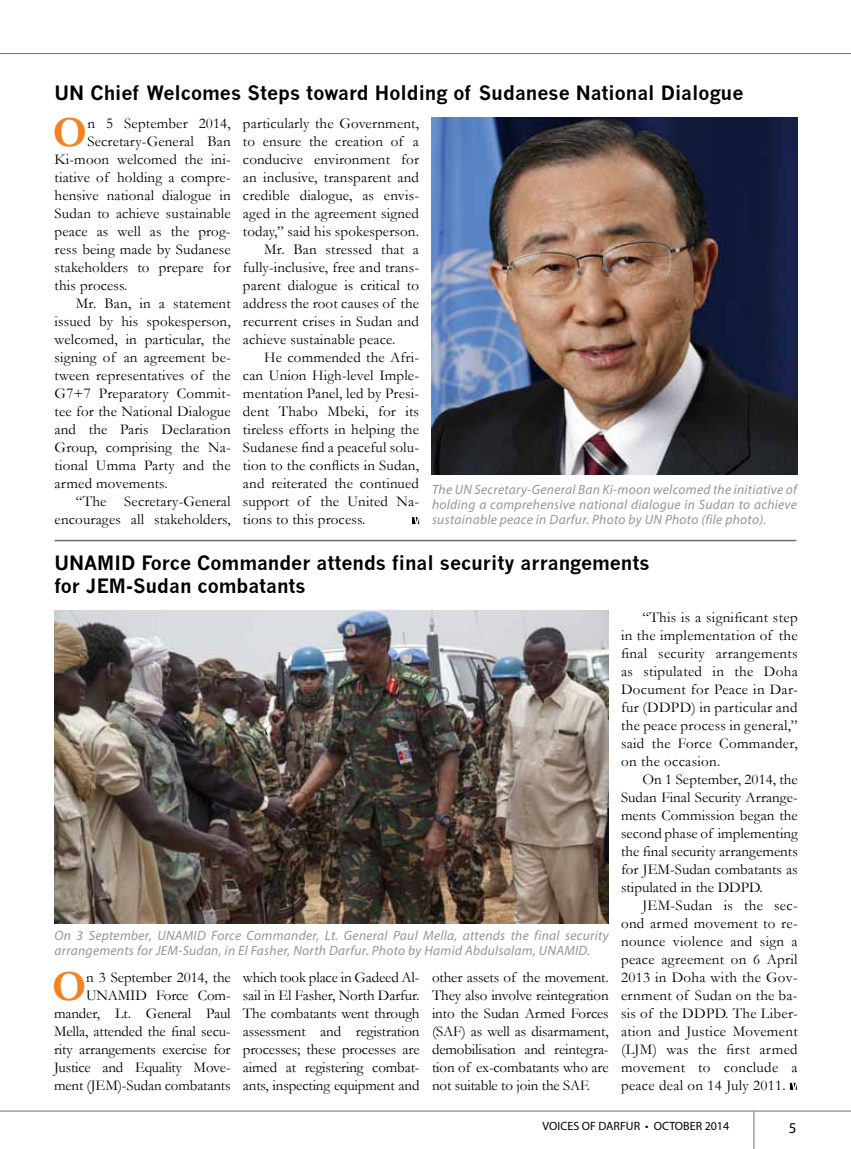
<style>
.page{position:relative;width:851px;height:1149px;background:#fff}
.page>*{position:absolute;margin:0;border:0;box-sizing:border-box;transform-origin:0 0}
.t1{font:700 43.35px "Garamond";color:#f58220}
.t2{font:700 19.35px/23.1px "News Gothic";color:#000}
.t3{font:15px/18px "Garamond";letter-spacing:.01em;color:#000;text-align:justify}
.t4{font:15px/18px "Garamond";letter-spacing:-.01em;color:#000;text-align:right}
.t5{font:15px "Myriad Pro";color:#000}
.t6{font:italic 13.5px/14.9px "Myriad Pro";letter-spacing:.02em;color:#939598;text-align:justify}
.t7{font:12px "Myriad Pro";color:#000}
</style>
<div class="page">
<hr style="left:0;top:1110px;width:850px;height:1px;background:#6d6e71">
<hr style="left:753px;top:1111px;width:1px;height:37px;background:#6d6e71">
<hr style="left:0;top:53px;width:850px;height:1px;background:#6d6e71">
<hr style="left:54px;top:539px;width:742px;height:2px;background:#6d6e71">
<svg style="left:412px;top:517px;width:7px;height:7px"></svg>
<svg style="left:789px;top:1082px;width:7px;height:7px"></svg>
<img style="left:431px;top:118px;width:365px;height:356px">
<img style="left:54px;top:610px;width:554px;height:313px">
<p class="t2" style="left:55px;top:81px;width:690px">UN Chief Welcomes Steps toward Holding of Sudanese National Dialogue</p>
<h1 class="t1" style="left:53px;top:106px;width:36px">O</h1>
<p class="t3" style="left:87px;top:114px;width:145px">n 5 September 2014,</p>
<p class="t3" style="left:87px;top:132px;width:145px">Secretary-General Ban</p>
<p class="t3" style="left:55px;top:150px;width:177px">Ki-moon welcomed the ini-</p>
<p class="t3" style="left:55px;top:168px;width:178px">tiative of holding a compre-</p>
<p class="t3" style="left:55px;top:186px;width:177px">hensive national dialogue in</p>
<p class="t3" style="left:55px;top:204px;width:177px">Sudan to achieve sustainable</p>
<p class="t3" style="left:55px;top:222px;width:177px">peace as well as the prog-</p>
<p class="t3" style="left:55px;top:240px;width:178px">ress being made by Sudanese</p>
<p class="t3" style="left:55px;top:258px;width:177px">stakeholders to prepare for</p>
<p class="t3" style="left:55px;top:276px;width:74px">this process.</p>
<p class="t3" style="left:76px;top:294px;width:156px">Mr. Ban, in a statement</p>
<p class="t3" style="left:55px;top:312px;width:178px">issued by his spokesperson,</p>
<p class="t3" style="left:55px;top:330px;width:178px">welcomed, in particular, the</p>
<p class="t3" style="left:55px;top:348px;width:178px">signing of an agreement be-</p>
<p class="t3" style="left:55px;top:366px;width:177px">tween representatives of the</p>
<p class="t3" style="left:55px;top:384px;width:178px">G7+7 Preparatory Commit-</p>
<p class="t3" style="left:55px;top:402px;width:177px">tee for the National Dialogue</p>
<p class="t3" style="left:55px;top:420px;width:177px">and the Paris Declaration</p>
<p class="t3" style="left:55px;top:438px;width:177px">Group, comprising the Na-</p>
<p class="t3" style="left:55px;top:456px;width:177px">tional Umma Party and the</p>
<p class="t3" style="left:55px;top:474px;width:114px">armed movements.</p>
<p class="t3" style="left:76px;top:492px;width:156px">“The Secretary-General</p>
<p class="t3" style="left:55px;top:510px;width:177px">encourages all stakeholders,</p>
<p class="t3" style="left:243px;top:114px;width:177px">particularly the Government,</p>
<p class="t3" style="left:243px;top:132px;width:177px">to ensure the creation of a</p>
<p class="t3" style="left:243px;top:150px;width:177px">conducive environment for</p>
<p class="t3" style="left:243px;top:168px;width:177px">an inclusive, transparent and</p>
<p class="t3" style="left:243px;top:186px;width:177px">credible dialogue, as envis-</p>
<p class="t3" style="left:243px;top:204px;width:177px">aged in the agreement signed</p>
<p class="t3" style="left:243px;top:222px;width:177px">today,” said his spokesperson.</p>
<p class="t3" style="left:264px;top:240px;width:156px">Mr. Ban stressed that a</p>
<p class="t3" style="left:243px;top:258px;width:177px">fully-inclusive, free and trans-</p>
<p class="t3" style="left:243px;top:276px;width:177px">parent dialogue is critical to</p>
<p class="t3" style="left:243px;top:294px;width:177px">address the root causes of the</p>
<p class="t3" style="left:243px;top:312px;width:177px">recurrent crises in Sudan and</p>
<p class="t3" style="left:243px;top:330px;width:154px">achieve sustainable peace.</p>
<p class="t3" style="left:264px;top:348px;width:156px">He commended the Afri-</p>
<p class="t3" style="left:243px;top:366px;width:178px">can Union High-level Imple-</p>
<p class="t3" style="left:243px;top:384px;width:177px">mentation Panel, led by Presi-</p>
<p class="t3" style="left:243px;top:402px;width:177px">dent Thabo Mbeki, for its</p>
<p class="t3" style="left:243px;top:420px;width:177px">tireless efforts in helping the</p>
<p class="t3" style="left:243px;top:438px;width:177px">Sudanese find a peaceful solu-</p>
<p class="t3" style="left:243px;top:456px;width:177px">tion to the conflicts in Sudan,</p>
<p class="t3" style="left:243px;top:474px;width:177px">and reiterated the continued</p>
<p class="t3" style="left:243px;top:492px;width:177px">support of the United Na-</p>
<p class="t3" style="left:243px;top:510px;width:124px">tions to this process.</p>
<p class="t6" style="left:432px;top:481px;width:366px">The UN Secretary-General Ban Ki-moon welcomed the initiative of holding a comprehensive national dialogue in Sudan to achieve sustainable peace in Darfur. Photo by UN Photo (file photo).</p>
<p class="t2" style="left:55px;top:550px;width:596px">UNAMID Force Commander attends final security arrangements for JEM-Sudan combatants</p>
<p class="t6" style="left:55px;top:927px;width:555px">On 3 September, UNAMID Force Commander, Lt. General Paul Mella, attends the final security arrangements for JEM-Sudan, in El Fasher, North Darfur. Photo by Hamid Abdulsalam, UNAMID.</p>
<h1 class="t1" style="left:52px;top:959px;width:36px">O</h1>
<p class="t4" style="left:54px;top:967px;width:178px">n 3 September 2014, the<br>UNAMID Force Com&shy;mander, Lt. General Paul<br>Mella, attended the final secu&shy;rity arrangements exercise for<br>Justice and Equality Move&shy;ment (JEM)-Sudan combatants</p>
<p class="t3" style="left:243px;top:967px;width:178px">which took place in Gadeed Al&shy;sail in El Fasher, North Darfur.<br>The combatants went through assessment and registration processes; these processes are aimed at registering combat&shy;ants, inspecting equipment and</p>
<p class="t3" style="left:432px;top:967px;width:178px">other assets of the movement.<br>They also involve reintegration into the Sudan Armed Forces (SAF) as well as disarmament, demobilisation and reintegra&shy;tion of ex-combatants who are not suitable to join the SAF.</p>
<p class="t3" style="left:621px;top:607px;width:178px;text-indent:21px">“This is a significant step in the implementation of the final security arrangements as stipulated in the Doha Document for Peace in Dar&shy;fur (DDPD) in particular and the peace process in general,” said the Force Commander, on the occasion.</p>
<p class="t3" style="left:621px;top:769px;width:178px;text-indent:21px">On 1 September, 2014, the Sudan Final Security Arrange&shy;ments Commission began the second phase of implementing the final security arrangements for JEM-Sudan combatants as stipulated in the DDPD.</p>
<p class="t3" style="left:621px;top:895px;width:178px;text-indent:21px">JEM-Sudan is the sec&shy;ond armed movement to re&shy;nounce violence and sign a peace agreement on 6 April 2013 in Doha with the Gov&shy;ernment of Sudan on the ba&shy;sis of the DDPD. The Liber&shy;ation and Justice Movement (LJM) was the first armed movement to conclude a peace deal on 14 July 2011.</p>
<p class="t7" style="left:542px;top:1118px;width:188px">VOICES OF DARFUR • OCTOBER 2014</p>
<p class="t5" style="left:788px;top:1117px;width:9px">5</p>
</div>
